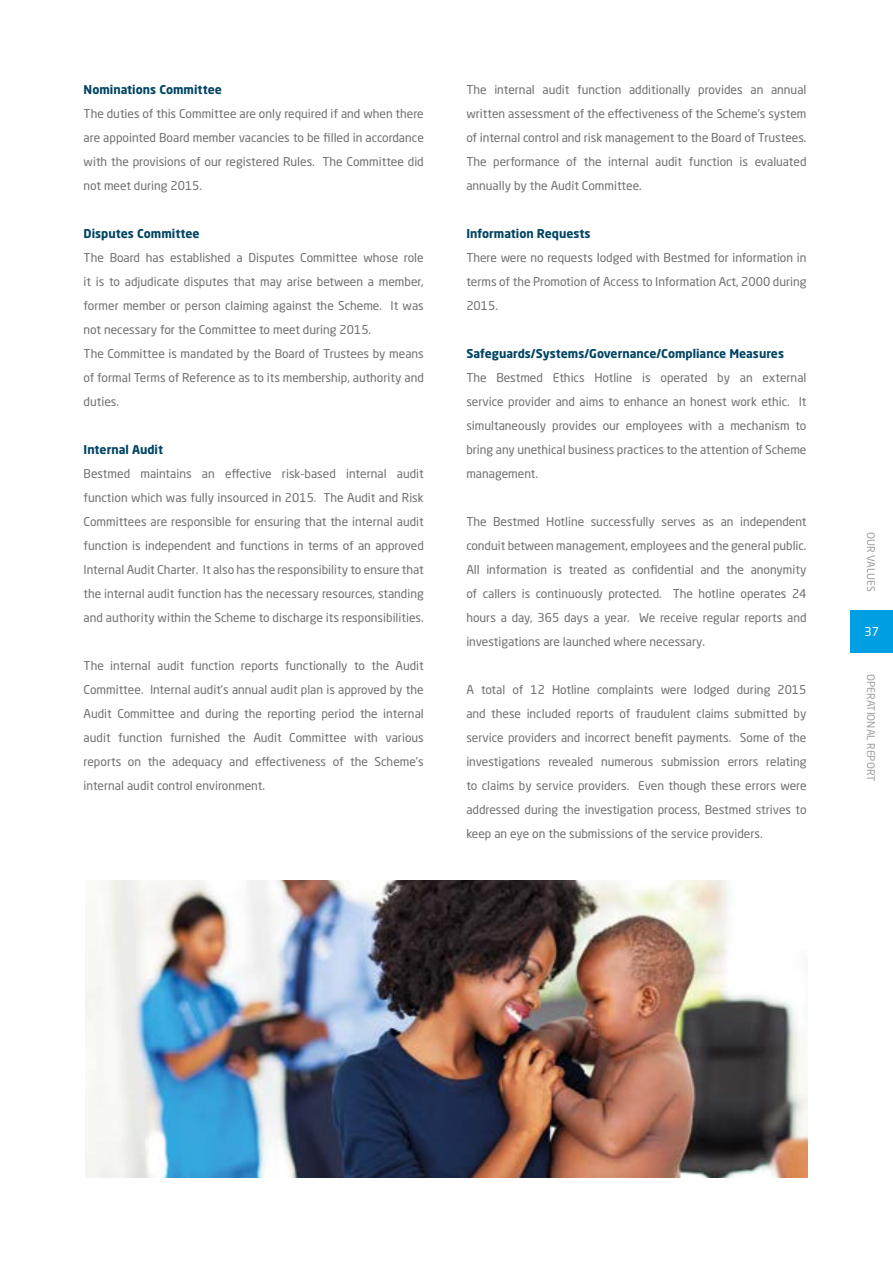
<style>
.page{position:relative;width:893px;height:1263px;background:#fff}
.page>*{position:absolute;margin:0;border:0;box-sizing:border-box;transform-origin:0 0}
.t1{font:12px/24px "Neo Sans Std";color:#706f6f;text-align:justify}
.t2{font:700 12px "Neo Sans Std";color:#004563}
.t3{font:12px "Neo Sans Std";color:#fff}
.t4{font:10.5px "Neo Sans Std";color:#9d9d9c}
</style>
<div class="page">
<img style="left:85px;top:880px;width:723px;height:298px">
<div style="left:850px;top:610px;width:43px;height:43px;background:#009fe3"></div>
<p class="t2" style="left:84px;top:82px;width:140px">Nominations Committee</p>
<p class="t1" style="left:84px;top:102px;width:342px">The duties of this Committee are only required if and when there are appointed Board member vacancies to be filled in accordance with the provisions of our registered Rules. The Committee did not meet during 2015.</p>
<p class="t2" style="left:84px;top:226px;width:118px">Disputes Committee</p>
<p class="t1" style="left:84px;top:246px;width:342px;text-align:left">The Board has established a Disputes Committee whose role it is to adjudicate disputes that may arise between a member, former member or person claiming against the Scheme. It was not necessary for the Committee to meet during 2015.<br>The Committee is mandated by the Board of Trustees by means of formal Terms of Reference as to its membership, authority and duties.</p>
<p class="t2" style="left:84px;top:442px;width:81px">Internal Audit</p>
<p class="t1" style="left:84px;top:462px;width:342px">Bestmed maintains an effective risk-based internal audit function which was fully insourced in 2015. The Audit and Risk Committees are responsible for ensuring that the internal audit function is independent and functions in terms of an approved Internal Audit Charter. It also has the responsibility to ensure that the internal audit function has the necessary resources, standing and authority within the Scheme to discharge its responsibilities.</p>
<p class="t1" style="left:84px;top:654px;width:342px">The internal audit function reports functionally to the Audit Committee. Internal audit’s annual audit plan is approved by the Audit Committee and during the reporting period the internal audit function furnished the Audit Committee with various reports on the adequacy and effectiveness of the Scheme’s internal audit control environment.</p>
<p class="t1" style="left:466px;top:78px;width:342px">The internal audit function additionally provides an annual written assessment of the effectiveness of the Scheme’s system of internal control and risk management to the Board of Trustees.<br>The performance of the internal audit function is evaluated annually by the Audit Committee.</p>
<p class="t2" style="left:466px;top:226px;width:126px">Information Requests</p>
<p class="t1" style="left:466px;top:246px;width:342px">There were no requests lodged with Bestmed for information in terms of the Promotion of Access to Information Act, 2000 during 2015.</p>
<p class="t2" style="left:466px;top:346px;width:319px">Safeguards/Systems/Governance/Compliance Measures</p>
<p class="t1" style="left:466px;top:366px;width:342px">The Bestmed Ethics Hotline is operated by an external service provider and aims to enhance an honest work ethic. It simultaneously provides our employees with a mechanism to bring any unethical business practices to the attention of Scheme management.</p>
<p class="t1" style="left:466px;top:510px;width:342px">The Bestmed Hotline successfully serves as an independent conduit between management, employees and the general public.<br>All information is treated as confidential and the anonymity of callers is continuously protected. The hotline operates 24 hours a day, 365 days a year. We receive regular reports and investigations are launched where necessary.</p>
<p class="t1" style="left:466px;top:678px;width:342px">A total of 12 Hotline complaints were lodged during 2015 and these included reports of fraudulent claims submitted by service providers and incorrect benefit payments. Some of the investigations revealed numerous submission errors relating to claims by service providers. Even though these errors were addressed during the investigation process, Bestmed strives to keep an eye on the submissions of the service providers.</p>
<p class="t4" style="left:877px;top:532px;width:61px;rotate:90deg">OUR VALUES</p>
<p class="t3" style="left:864px;top:624px;width:16px">37</p>
<p class="t4" style="left:877px;top:674px;width:108px;rotate:90deg">OPERATIONAL REPORT</p>
</div>
